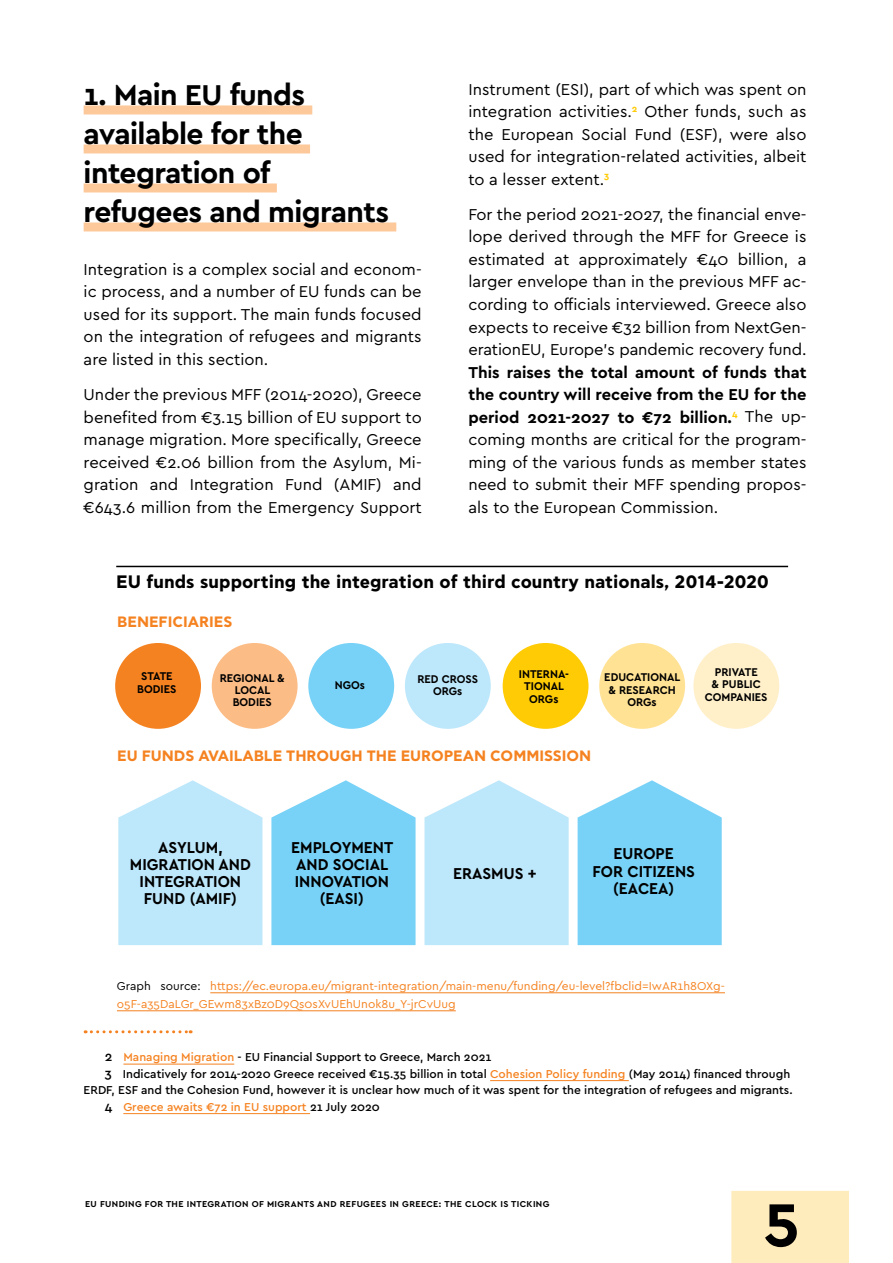
<style>
.page{position:relative;width:893px;height:1263px;background:#fff}
.page>*{position:absolute;margin:0;border:0;box-sizing:border-box;transform-origin:0 0}
.t1{font:700 63.9px "Cera Pro";color:#000}
.t2{font:700 30px/39px "Cera Pro";letter-spacing:-.02em;color:#000}
.t3{font:700 18px "CF Asty Std";color:#000}
.t4{font:16.5px/22.5px "Cera Pro";color:#000;text-align:justify}
.t5{font:700 16.5px/17.1px "Cera Pro";color:#000;text-align:center;scale:.95 1}
.t6{font:700 15px "CF Asty Std";color:#f58220}
.t7{font:500 12px "Cera Pro";color:#000}
.t8{font:12px/18px "Cera Pro";color:#f58220}
.t9{font:500 12px "Cera Pro";color:#f58220}
.t10{font:700 11.85px/12.5px "Cera Pro";color:#000;text-align:center;scale:.95 1}
.t11{font:700 9px "Cera Pro";letter-spacing:.04em;color:#000}
.s1{font-weight:700}
.s2{color:#000}
.s3{font-size:13.5px}
.s4{color:#f58220}
.s5{font-size:13.5px;color:#000}
</style>
<div class="page">
<div style="left:731px;top:1191px;width:118px;height:72px;background:#ffecbc"></div>
<div style="left:84px;top:105px;width:228px;height:9px;background:#fdc99b"></div>
<div style="left:84px;top:144px;width:226px;height:9px;background:#fdc99b"></div>
<div style="left:84px;top:183px;width:193px;height:9px;background:#fdc99b"></div>
<div style="left:84px;top:222px;width:312px;height:9px;background:#fdc99b"></div>
<svg style="left:85px;top:1030px;width:106px;height:3px"></svg>
<hr style="left:123px;top:1064px;width:111px;height:1px;background:#f58220">
<hr style="left:490px;top:1080px;width:139px;height:1px;background:#f58220">
<hr style="left:123px;top:1113px;width:187px;height:1px;background:#f58220">
<hr style="left:210px;top:992px;width:515px;height:1px;background:#f58220">
<hr style="left:117px;top:1010px;width:339px;height:1px;background:#f58220">
<hr style="left:116px;top:566px;width:672px;height:1px;background:#000">
<div style="left:115px;top:643px;width:86px;height:86px;background:#f58220;border-radius:50%"></div>
<div style="left:308px;top:643px;width:86px;height:86px;background:#78d2f7;border-radius:50%"></div>
<div style="left:503px;top:643px;width:85px;height:86px;background:#ffcb05;border-radius:50%"></div>
<div style="left:212px;top:643px;width:86px;height:86px;background:#fcbc86;border-radius:50%"></div>
<div style="left:405px;top:643px;width:86px;height:86px;background:#bde7fb;border-radius:50%"></div>
<div style="left:599px;top:643px;width:86px;height:86px;background:#ffe293;border-radius:50%"></div>
<div style="left:693px;top:643px;width:86px;height:86px;background:#fff0ca;border-radius:50%"></div>
<svg style="left:118px;top:780px;width:144px;height:165px;background:#c4e9fb"></svg>
<svg style="left:271px;top:780px;width:145px;height:165px;background:#89d7f7"></svg>
<svg style="left:424px;top:780px;width:145px;height:165px;background:#c5eafb"></svg>
<svg style="left:578px;top:780px;width:144px;height:165px;background:#87d7f7"></svg>
<h2 class="t2" style="left:84px;top:75px;width:307px">1. Main EU funds available for the integration of refugees and migrants</h2>
<p class="t4" style="left:84px;top:257px;width:340px">Integration is a complex social and econom&shy;ic process, and a number of EU funds can be used for its support. The main funds focused on the integration of refugees and migrants are listed in this section.</p>
<p class="t4" style="left:84px;top:383px;width:340px">Under the previous MFF (2014-2020), Greece benefited from €3.15 billion of EU support to manage migration. More specifically, Greece received €2.06 billion from the Asylum, Mi&shy;gration and Integration Fund (AMIF) and €643.6 million from the Emergency Support</p>
<p class="t4" style="left:468px;top:77px;width:340px">Instrument (ESI), part of which was spent on integration activities.<sup>2</sup> Other funds, such as the European Social Fund (ESF), were also used for integration-related activities, albeit to a lesser extent.<sup>3</sup></p>
<p class="t4" style="left:468px;top:202px;width:340px">For the period 2021-2027, the financial enve&shy;lope derived through the MFF for Greece is estimated at approximately €40 billion, a larger envelope than in the previous MFF ac&shy;cording to officials interviewed. Greece also expects to receive €32 billion from NextGen&shy;erationEU, Europe’s pandemic recovery fund.</p>
<p class="t4" style="left:468px;top:360px;width:340px"><span class="s1">This raises the total amount of funds that the country will receive from the EU for the period 2021-2027 to €72 billion.</span><sup>4</sup> The up&shy;coming months are critical for the program&shy;ming of the various funds as member states need to submit their MFF spending propos&shy;als to the European Commission.</p>
<p class="t3" style="left:116px;top:572px;width:654px">EU funds supporting the integration of third country nationals, 2014-2020</p>
<p class="t6" style="left:117px;top:613px;width:116px">BENEFICIARIES</p>
<p class="t10" style="left:137px;top:669px;width:43px">STATE<br>BODIES</p>
<p class="t10" style="left:220px;top:671px;width:70px">REGIONAL &amp;<br>LOCAL<br>BODIES</p>
<p class="t10" style="left:335px;top:678px;width:33px">NGOs</p>
<p class="t10" style="left:417px;top:672px;width:65px">RED CROSS<br>ORGs</p>
<p class="t10" style="left:519px;top:667px;width:53px">INTERNA-<br>TIONAL<br>ORGs</p>
<p class="t10" style="left:604px;top:671px;width:82px">EDUCATIONAL &amp; RESEARCH<br>ORGs</p>
<p class="t10" style="left:705px;top:665px;width:67px">PRIVATE<br>&amp; PUBLIC<br>COMPANIES</p>
<p class="t6" style="left:117px;top:746px;width:475px">EU FUNDS AVAILABLE THROUGH THE EUROPEAN COMMISSION</p>
<p class="t5" style="left:130px;top:838px;width:129px">ASYLUM,<br>MIGRATION AND<br>INTEGRATION<br>FUND (AMIF)</p>
<p class="t5" style="left:291px;top:838px;width:109px">EMPLOYMENT<br>AND SOCIAL<br>INNOVATION (EASI)</p>
<p class="t5" style="left:453px;top:864px;width:89px">ERASMUS +</p>
<p class="t5" style="left:592px;top:845px;width:109px">EUROPE<br>FOR CITIZENS (EACEA)</p>
<p class="t8" style="left:117px;top:976px;width:610px"><span class="s2">Graph source:</span> https://ec.europa.eu/migrant-integration/main-menu/funding/eu-level?fbclid=IwAR1h8OXg&shy;o5F-a35DaLGr_GEwm83xBz0D9Qs0sXvUEhUnok8u_Y-jrCvUug</p>
<p class="t7" style="left:105px;top:1049px;width:388px"><span class="s3">2</span> <span class="s4">Managing Migration</span> - EU Financial Support to Greece, March 2021</p>
<p class="t7" style="left:105px;top:1065px;width:687px"><span class="s3">3</span> Indicatively for 2014-2020 Greece received €15.35 billion in total <span class="s4">Cohesion Policy funding</span> (May 2014) financed through</p>
<p class="t7" style="left:84px;top:1082px;width:710px">ERDF, ESF and the Cohesion Fund, however it is unclear how much of it was spent for the integration of refugees and migrants.</p>
<p class="t9" style="left:105px;top:1098px;width:276px"><span class="s5">4</span> Greece awaits €72 in EU support <span class="s2">21 July 2020</span></p>
<p class="t11" style="left:85px;top:1198px;width:466px">EU FUNDING FOR THE INTEGRATION OF MIGRANTS AND REFUGEES IN GREECE: ΤHE CLOCK IS TICKING</p>
<h1 class="t1" style="left:764px;top:1175px;width:37px">5</h1>
</div>
